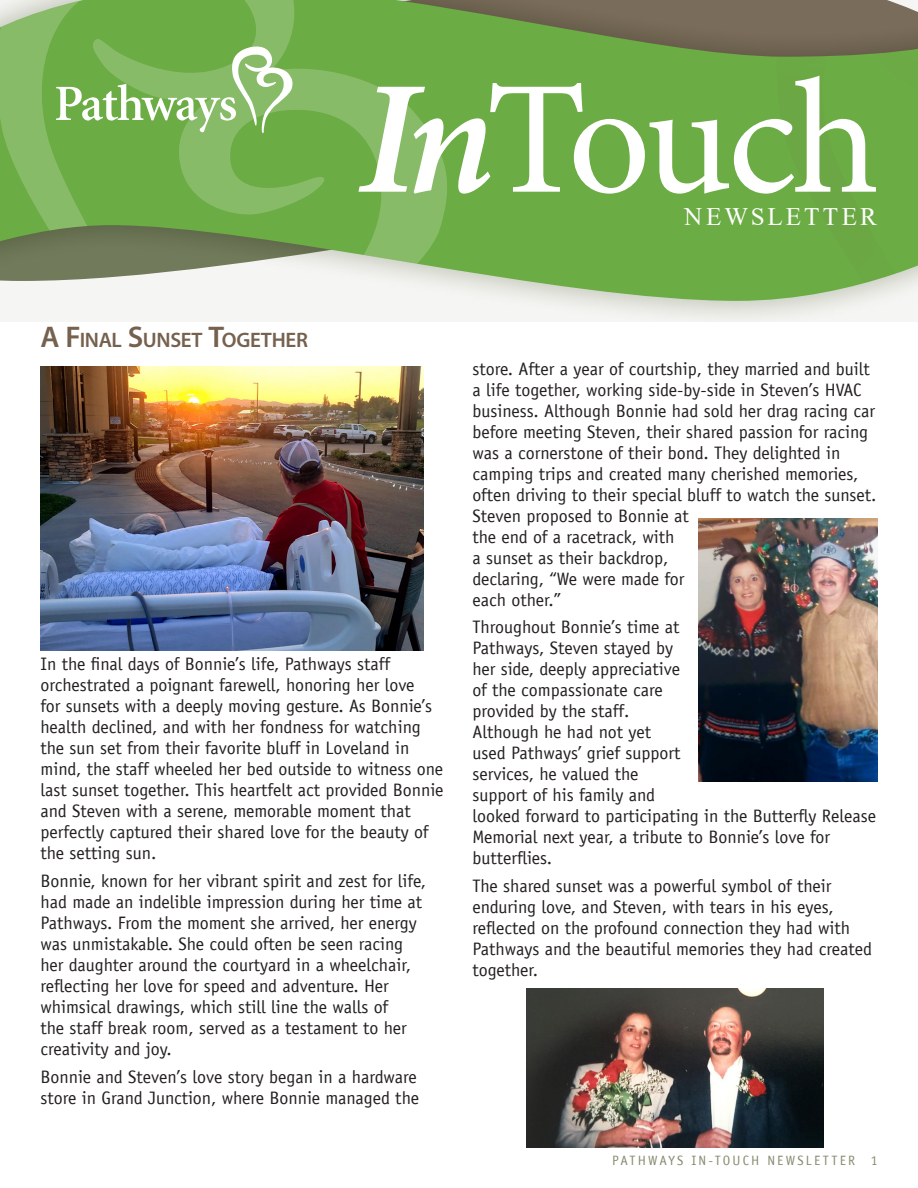
<style>
.page{position:relative;width:918px;height:1188px;background:#fff}
.page>*{position:absolute;margin:0;border:0;box-sizing:border-box;transform-origin:0 0}
.t1{font:25.2px "Times New Roman";letter-spacing:.12em;color:#fff}
.t2{font:600 21px "Myriad Pro";letter-spacing:-.015em;color:#75614e}
.t3{font:18px/21px "Officina Sans LT";color:#231f20}
.t4{font:13.5px "Officina Sans LT";letter-spacing:.155em;color:#878b6e}
.s1{font-size:30px}
</style>
<div class="page">
<svg style="left:0;top:301px;width:918px;height:21px;fill:#f5f6f3"></svg>
<svg style="left:312px;top:0;width:455px;height:301px;background:#72a24f"></svg>
<svg style="left:0;top:0;width:312px;height:301px;background:#80ad61"></svg>
<svg style="left:170px;top:50px;width:284px;height:251px"></svg>
<svg style="left:767px;top:0;width:151px;height:301px;background:#769f53"></svg>
<svg style="left:56px;top:44px;width:237px;height:89px;background:#8cbe6e"></svg>
<img style="left:40px;top:366px;width:384px;height:284px">
<img style="left:699px;top:518px;width:179px;height:264px">
<img style="left:527px;top:988px;width:296px;height:160px">
<svg style="left:358px;top:76px;width:518px;height:117px;background:#6dad47"></svg>
<p class="t1" style="left:684px;top:198px;width:194px">NEWSLETTER</p>
<p class="t2" style="left:40px;top:326px;width:269px"><span class="s1">A F</span>INAL <span class="s1">S</span>UNSET <span class="s1">T</span>OGETHER</p>
<p class="t3" style="left:40px;top:654px;width:405px">In the final days of Bonnie’s life, Pathways staff orchestrated a poignant farewell, honoring her love<br>for sunsets with a deeply moving gesture. As Bonnie’s health declined, and with her fondness for watching the sun set from their favorite bluff in Loveland in mind, the staff wheeled her bed outside to witness one last sunset together. This heartfelt act provided Bonnie and Steven with a serene, memorable moment that perfectly captured their shared love for the beauty of the setting sun.</p>
<p class="t3" style="left:40px;top:870px;width:387px">Bonnie, known for her vibrant spirit and zest for life, had made an indelible impression during her time at Pathways. From the moment she arrived, her energy was unmistakable. She could often be seen racing her daughter around the courtyard in a wheelchair, reflecting her love for speed and adventure. Her whimsical drawings, which still line the walls of<br>the staff break room, served as a testament to her creativity and joy.</p>
<p class="t3" style="left:40px;top:1066px;width:380px">Bonnie and Steven’s love story began in a hardware store in Grand Junction, where Bonnie managed the</p>
<p class="t3" style="left:472px;top:358px;width:406px">store. After a year of courtship, they married and built a life together, working side-by-side in Steven’s HVAC business. Although Bonnie had sold her drag racing car before meeting Steven, their shared passion for racing was a cornerstone of their bond. They delighted in camping trips and created many cherished memories, often driving to their special bluff to watch the sunset.<br>Steven proposed to Bonnie at<br>the end of a racetrack, with<br>a sunset as their backdrop,<br>declaring, “We were made for<br>each other.”</p>
<p class="t3" style="left:472px;top:617px;width:405px">Throughout Bonnie’s time at<br>Pathways, Steven stayed by<br>her side, deeply appreciative<br>of the compassionate care<br>provided by the staff.<br>Although he had not yet<br>used Pathways’ grief support<br>services, he valued the<br>support of his family and<br>looked forward to participating in the Butterfly Release<br>Memorial next year, a tribute to Bonnie’s love for butterflies.</p>
<p class="t3" style="left:472px;top:876px;width:401px">The shared sunset was a powerful symbol of their enduring love, and Steven, with tears in his eyes, reflected on the profound connection they had with Pathways and the beautiful memories they had created together.</p>
<p class="t4" style="left:612px;top:1153px;width:267px">PATHWAYS IN-TOUCH NEWSLETTER 1</p>
</div>
